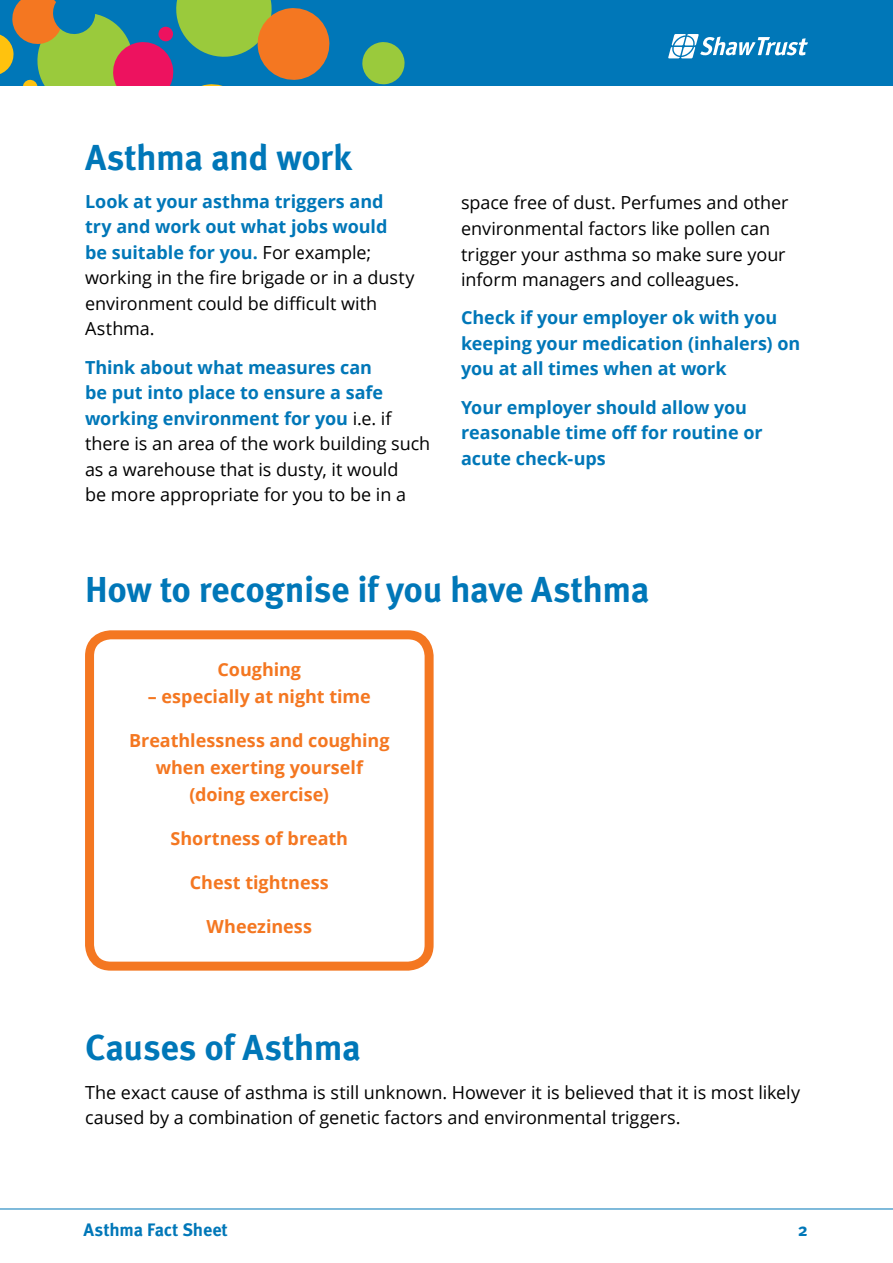
<style>
.page{position:relative;width:893px;height:1263px;background:#fff}
.page>*{position:absolute;margin:0;border:0;box-sizing:border-box;transform-origin:0 0}
.t1{font:700 36px "Meta OT";letter-spacing:-.015em;color:#0077b8}
.t2{font:18px/25.5px "Open Sans";letter-spacing:-.005em;color:#000}
.t3{font:700 18px/25.5px "Open Sans";letter-spacing:-.005em;color:#0077b8}
.t4{font:700 18px/27px "Open Sans";color:#f47721;text-align:center}
.t5{font:700 18px "Meta OT";letter-spacing:-.01em;color:#0077b8}
.s1{font-weight:700;color:#0077b8}
</style>
<div class="page">
<hr style="left:0;top:1208px;width:893px;height:1px;background:#0077b8">
<div style="left:0;top:0;width:893px;height:85px;background:#0077b8"></div>
<svg style="left:362px;top:42px;width:43px;height:43px"></svg>
<svg style="left:0;top:0;width:330px;height:85px"></svg>
<svg style="left:668px;top:34px;width:140px;height:24px"></svg>
<div style="left:85px;top:630px;width:349px;height:341px;border:9px solid #f47721;border-radius:21px"></div>
<h1 class="t1" style="left:85px;top:134px;width:269px">Asthma and work</h1>
<p class="t2" style="left:85px;top:188px;width:331px"><span class="s1">Look at your asthma triggers and try and work out what jobs would<br>be suitable for you.</span> For example; working in the fire brigade or in a dusty environment could be difficult with<br>Asthma.</p>
<p class="t2" style="left:85px;top:354px;width:347px"><span class="s1">Think about what measures can<br>be put into place to ensure a safe working environment for you</span> i.e. if there is an area of the work building such as a warehouse that is dusty, it would<br>be more appropriate for you to be in a</p>
<p class="t2" style="left:461px;top:190px;width:329px">space free of dust. Perfumes and other environmental factors like pollen can trigger your asthma so make sure your inform managers and colleagues.</p>
<p class="t3" style="left:461px;top:304px;width:341px">Check if your employer ok with you keeping your medication (inhalers) on you at all times when at work</p>
<p class="t3" style="left:461px;top:394px;width:303px">Your employer should allow you reasonable time off for routine or acute check-ups</p>
<h1 class="t1" style="left:85px;top:567px;width:566px">How to recognise if you have Asthma</h1>
<p class="t4" style="left:218px;top:655px;width:85px">Coughing</p>
<p class="t4" style="left:148px;top:682px;width:224px">– especially at night time</p>
<p class="t4" style="left:129px;top:726px;width:262px">Breathlessness and coughing when exerting yourself (doing exercise)</p>
<p class="t4" style="left:171px;top:824px;width:179px">Shortness of breath</p>
<p class="t4" style="left:190px;top:868px;width:140px">Chest tightness</p>
<p class="t4" style="left:207px;top:912px;width:107px">Wheeziness</p>
<h1 class="t1" style="left:85px;top:1025px;width:277px">Causes of Asthma</h1>
<p class="t2" style="left:85px;top:1079px;width:717px">The exact cause of asthma is still unknown. However it is believed that it is most likely caused by a combination of genetic factors and environmental triggers.</p>
<p class="t5" style="left:84px;top:1218px;width:146px">Asthma Fact Sheet</p>
<p class="t5" style="left:798px;top:1218px;width:12px">2</p>
</div>
